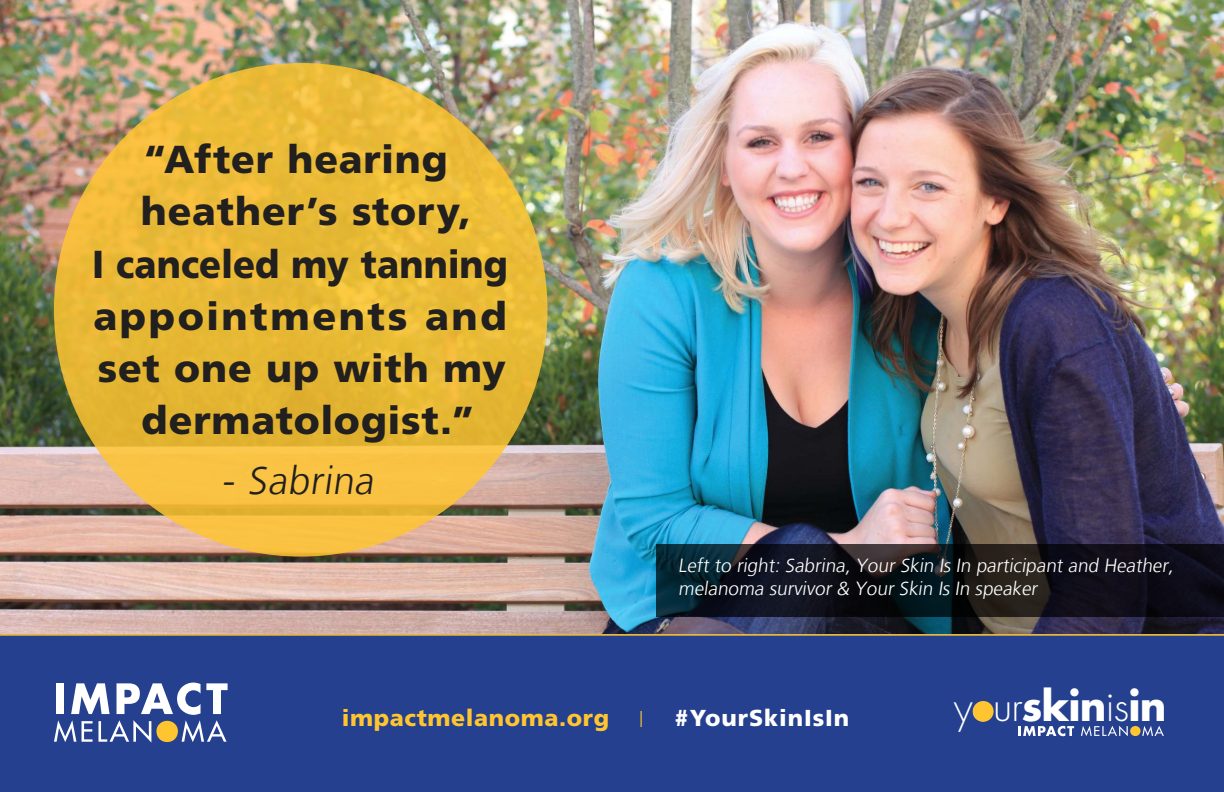
<style>
.page{position:relative;width:1224px;height:792px;background:#fff}
.page>*{position:absolute;margin:0;border:0;box-sizing:border-box;transform-origin:0 0}
.t1{font:300 40.4px "Futura LT Pro";letter-spacing:-.02em;color:#fff}
.t2{font:900 39px/52px "Frutiger LT Std";letter-spacing:.02em;color:#221f1f;text-align:center}
.t3{font:300 39px "Frutiger LT";color:#221f1f}
.t4{font:900 23.1px "Frutiger LT Std";letter-spacing:.025em;color:#ffc531}
.t5{font:900 23.1px "Frutiger LT Std";letter-spacing:.04em;color:#fff}
.t6{font:300 19px/22.8px "Frutiger LT";color:#fff}
.t7{font:300 16.1px "Frutiger LT";color:#ffc531}
.s1{font-weight:700}
</style>
<div class="page">
<img style="left:0;top:0;width:1224px;height:634px">
<svg style="left:54px;top:63px;width:494px;height:494px;background:#ebba38"></svg>
<div style="left:0;top:634px;width:1224px;height:158px;background:#24408e"></div>
<div style="left:1130px;top:726px;width:11px;height:10px;background:#ffc531;border-radius:50%"></div>
<svg style="left:1081px;top:726px;width:47px;height:10px"></svg>
<svg style="left:1142px;top:726px;width:22px;height:10px"></svg>
<svg style="left:1018px;top:726px;width:56px;height:10px"></svg>
<div style="left:973px;top:701px;width:21px;height:21px;background:#ffc531;border-radius:50%"></div>
<svg style="left:54px;top:683px;width:174px;height:60px"></svg>
<svg style="left:656px;top:544px;width:568px;height:73px;background:#11151d"></svg>
<p class="t2" style="left:92px;top:137px;width:417px">“After hearing heather’s story,<br>I canceled my tanning appointments and set one up with my dermatologist.”</p>
<p class="t3" style="left:221px;top:464px;width:159px">- Sabrina</p>
<p class="t6" style="left:678px;top:556px;width:499px">Left to right: Sabrina, Your Skin Is In participant and Heather, melanoma survivor &amp; Your Skin Is In speaker</p>
<p class="t4" style="left:342px;top:708px;width:269px">impactmelanoma.org</p>
<p class="t7" style="left:639px;top:710px;width:5px">|</p>
<p class="t5" style="left:675px;top:708px;width:176px">#YourSkinIsIn</p>
<p class="t1" style="left:954px;top:692px;width:214px">your<span class="s1">skin</span>is<span class="s1">in</span></p>
</div>
